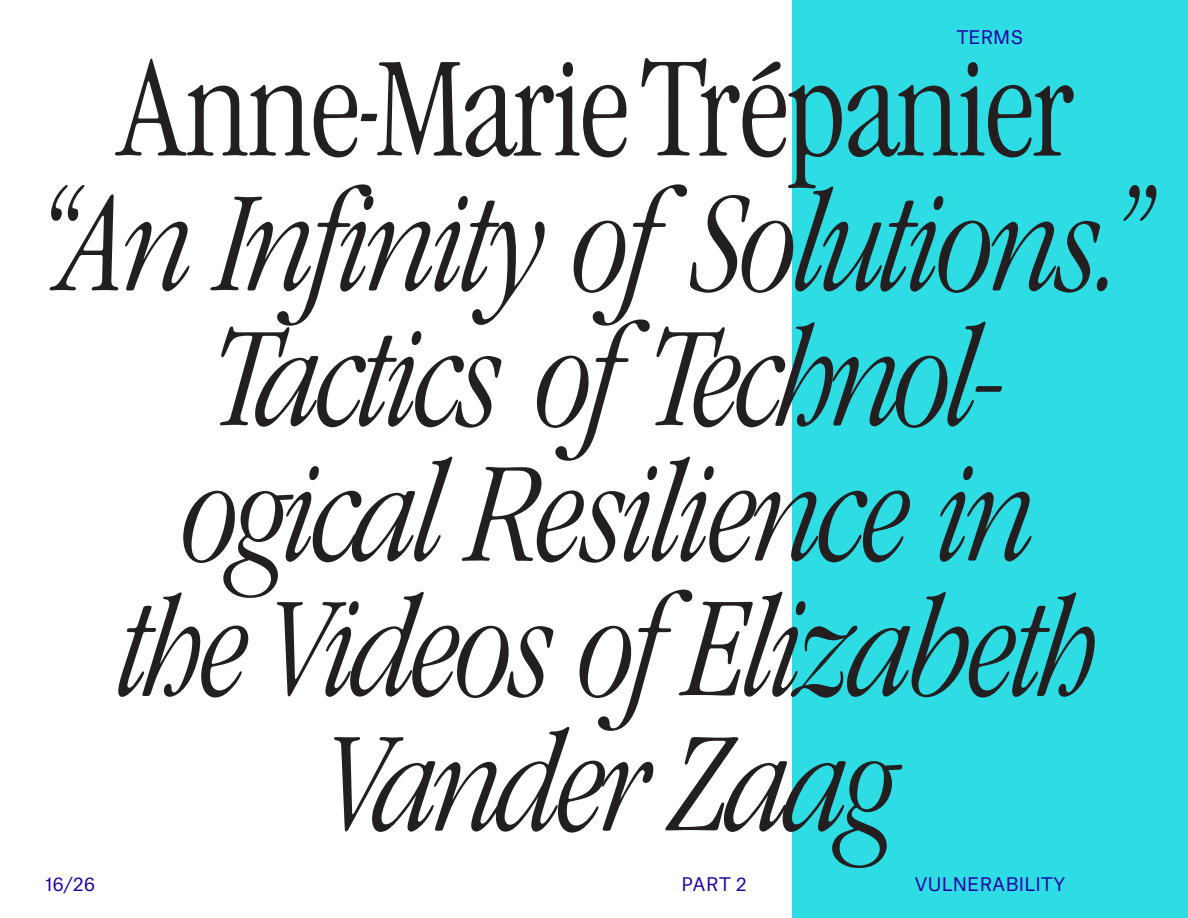
<style>
.page{position:relative;width:1188px;height:918px;background:#fff}
.page>*{position:absolute;margin:0;border:0;box-sizing:border-box;transform-origin:0 0}
.t1{font:italic 300 condensed 129px/135px "GA13";letter-spacing:-.015em;color:#231f20;text-align:center}
.t2{font:300 condensed 129px "GA13";color:#231f20}
.t3{font:18px "Atlas Grotesk";letter-spacing:.01em;color:#1f00a3}
</style>
<div class="page">
<div style="left:792px;top:0;width:396px;height:918px;background:#2edce4"></div>
<p class="t3" style="left:957px;top:22px;width:68px">TERMS</p>
<p class="t2" style="left:115px;top:33px;width:960px">Anne-Marie Trépanier</p>
<p class="t1" style="left:22px;top:180px;width:1118px">“An Infinity ofSolutions.”<br>Tactics ofTechnol-<br>ogical Resilience in<br>the Videos ofElizabeth<br>Vander Zaag</p>
<p class="t3" style="left:45px;top:870px;width:52px">16/26</p>
<p class="t3" style="left:682px;top:870px;width:67px">PART 2</p>
<p class="t3" style="left:915px;top:870px;width:152px">VULNERABILITY</p>
</div>
